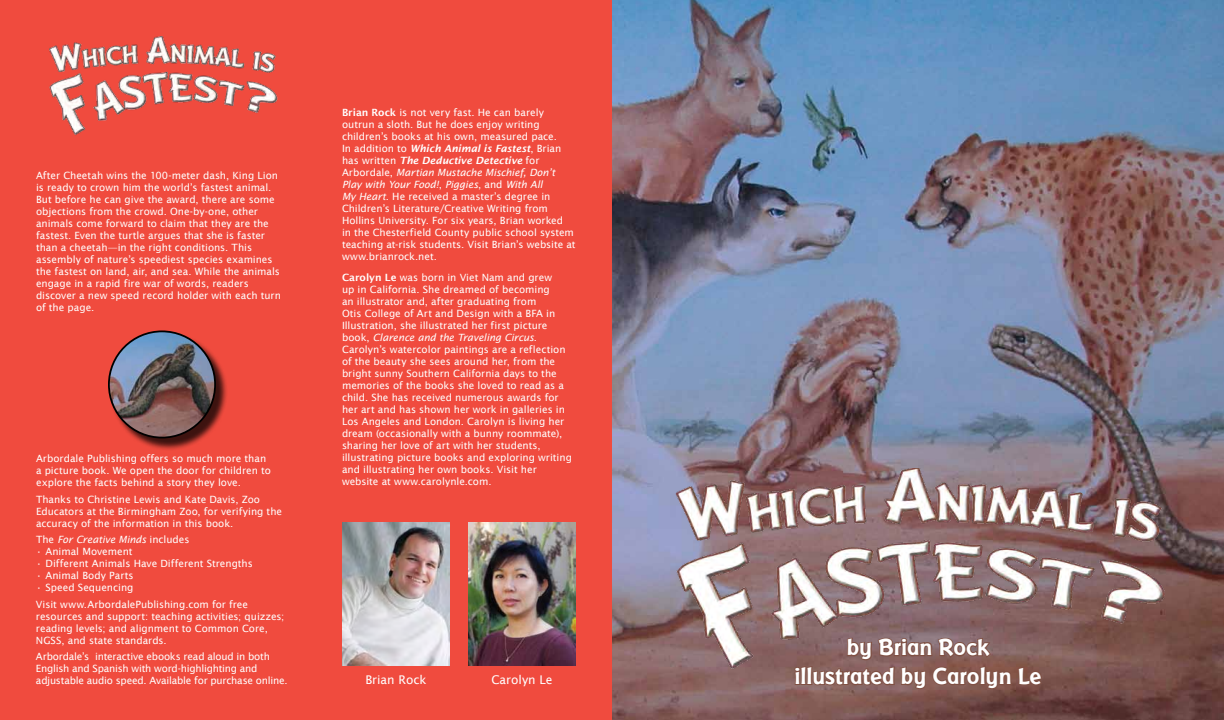
<style>
.page{position:relative;width:1224px;height:720px;background:#fff}
.page>*{position:absolute;margin:0;border:0;box-sizing:border-box;transform-origin:0 0}
.t1{font:700 24px/28.8px "Badger";color:#fff;text-align:center}
.t2{font:12px "Lucida Sans";color:#fff}
.t3{font:10px/12px "Lucida Sans";color:#fff}
.t4{font:10px/12px "Lucida Sans";letter-spacing:-.02em;color:#fff}
.t5{font:italic 10px "Lucida Sans";letter-spacing:-.015em;color:#fff}
.s1{font-style:normal}
.s2{font-weight:600}
.s3{font-weight:600;font-style:italic}
.s4{font-style:italic}
</style>
<div class="page">
<img style="left:612px;top:0;width:612px;height:720px">
<div style="left:0;top:0;width:612px;height:720px;background:#f04b3e"></div>
<img style="left:342px;top:522px;width:108px;height:144px">
<img style="left:468px;top:522px;width:108px;height:144px">
<div style="left:110px;top:332px;width:118px;height:119px;background:#000;opacity:.75"></div>
<img style="left:109px;top:331px;width:106px;height:107px;border-radius:53px">
<div style="left:108px;top:330px;width:108px;height:108px;border:2px solid #000;border-radius:50%"></div>
<img style="left:648px;top:468px;width:540px;height:216px">
<svg style="left:793px;top:569px;width:250px;height:151px;background:#8d6d6b"></svg>
<img style="left:49px;top:36px;width:229px;height:100px">
<p class="t3" style="left:36px;top:169px;width:247px">After Cheetah wins the 100-meter dash, King Lion is ready to crown him the world’s fastest animal.<br>But before he can give the award, there are some objections from the crowd. One-by-one, other animals come forward to claim that they are the fastest. Even the turtle argues that she is faster than a cheetah—in the right conditions. This assembly of nature’s speediest species examines the fastest on land, air, and sea. While the animals engage in a rapid fire war of words, readers discover a new speed record holder with each turn of the page.</p>
<p class="t3" style="left:36px;top:452px;width:237px">Arbordale Publishing offers so much more than a picture book. We open the door for children to explore the facts behind a story they love.</p>
<p class="t3" style="left:36px;top:493px;width:248px">Thanks to Christine Lewis and Kate Davis, Zoo<br>Educators at the Birmingham Zoo, for verifying the accuracy of the information in this book.</p>
<p class="t5" style="left:36px;top:534px;width:155px"><span class="s1">The</span> For Creative Minds <span class="s1">includes</span></p>
<p class="t3" style="left:36px;top:545px;width:98px">• Animal Movement</p>
<p class="t3" style="left:36px;top:557px;width:218px">• Different Animals Have Different Strengths</p>
<p class="t3" style="left:36px;top:569px;width:99px">• Animal Body Parts</p>
<p class="t3" style="left:36px;top:579px;width:214px;line-height:16.5px">• Speed Sequencing<br>Visit www.ArbordalePublishing.com for free</p>
<p class="t3" style="left:36px;top:610px;width:250px">resources and support: teaching activities; quizzes; reading levels; and alignment to Common Core,<br>NGSS, and state standards.</p>
<p class="t4" style="left:36px;top:650px;width:253px">Arbordale’s interactive ebooks read aloud in both<br>English and Spanish with word-highlighting and adjustable audio speed. Available for purchase online.</p>
<p class="t3" style="left:342px;top:106px;width:235px"><span class="s2">Brian Rock</span> is not very fast. He can barely outrun a sloth. But he does enjoy writing children’s books at his own, measured pace.<br>In addition to <span class="s3">Which Animal is Fastest</span>, Brian has written <span class="s3">The Deductive Detective</span> for Arbordale, <span class="s4">Martian Mustache Mischief, Don’t Play with Your Food!</span>, <span class="s4">Piggies</span>, and <span class="s4">With All<br>My Heart</span>. He received a master’s degree in Children’s Literature/Creative Writing from Hollins University. For six years, Brian worked<br>in the Chesterfield County public school system teaching at-risk students. Visit Brian’s website at www.brianrock.net.</p>
<p class="t3" style="left:342px;top:271px;width:231px"><span class="s2">Carolyn Le</span> was born in Viet Nam and grew<br>up in California. She dreamed of becoming<br>an illustrator and, after graduating from<br>Otis College of Art and Design with a BFA in Illustration, she illustrated her first picture book, <span class="s4">Clarence and the Traveling Circus</span>.<br>Carolyn’s watercolor paintings are a reflection of the beauty she sees around her, from the bright sunny Southern California days to the memories of the books she loved to read as a child. She has received numerous awards for her art and has shown her work in galleries in Los Angeles and London. Carolyn is living her dream (occasionally with a bunny roommate), sharing her love of art with her students, illustrating picture books and exploring writing and illustrating her own books. Visit her website at www.carolynle.com.</p>
<p class="t2" style="left:365px;top:673px;width:63px">Brian Rock</p>
<p class="t2" style="left:491px;top:673px;width:63px">Carolyn Le</p>
<h1 class="t1" style="left:794px;top:632px;width:249px">by Brian Rock illustrated by Carolyn Le</h1>
</div>
